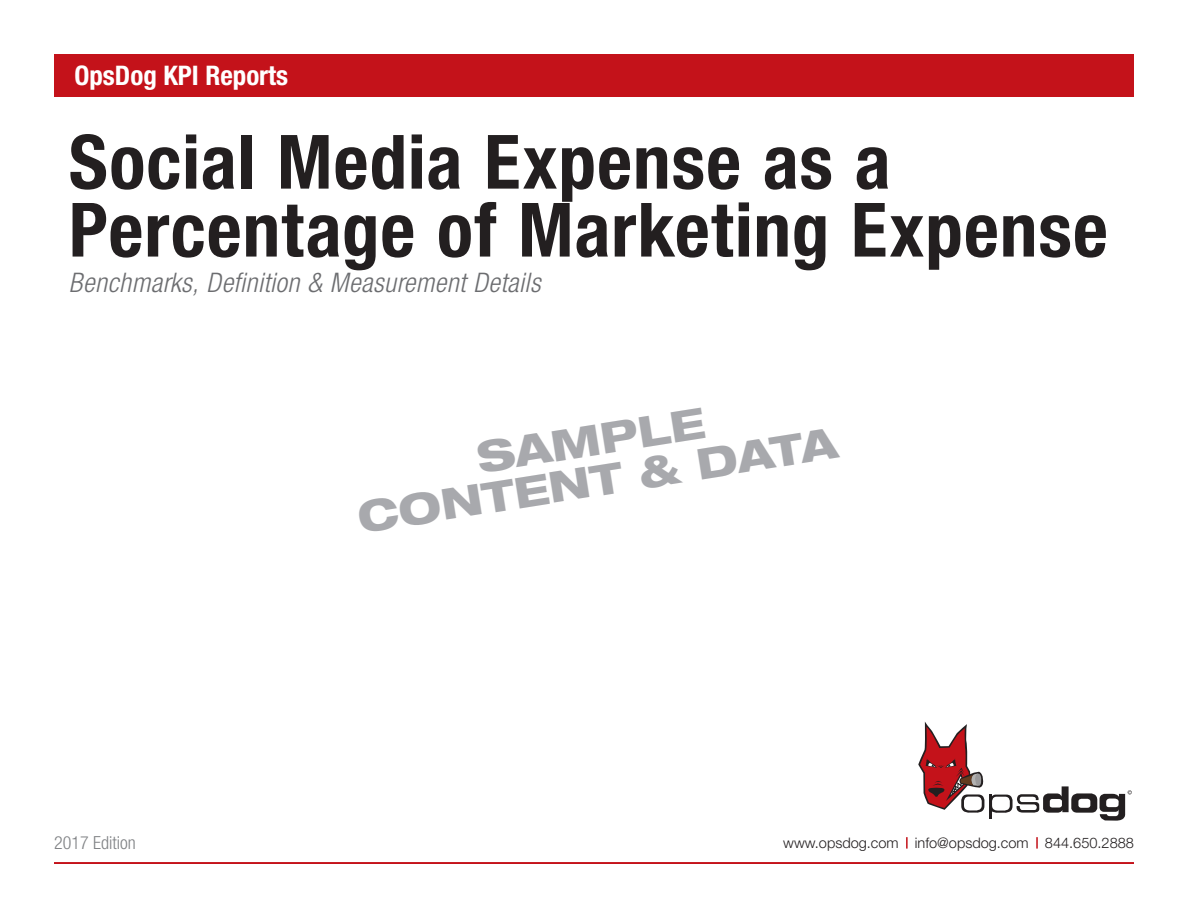
<style>
.page{position:relative;width:1188px;height:918px;background:#fff}
.page>*{position:absolute;margin:0;border:0;box-sizing:border-box;transform-origin:0 0}
.t1{font:700 condensed 75px/67.9px "Helvetica Neue LT Pro";letter-spacing:.015em;color:#231f20}
.t2{font:800 expanded 42.75px/40.5px "Helvetica Neue LT Pro";color:#a8a9ad;text-align:center}
.t3{font:italic 300 condensed 27px "Helvetica Neue LT Pro";letter-spacing:.02em;color:#6c6d70}
.t4{font:700 condensed 27px "Helvetica Neue LT Pro";color:#fff}
.t5{font:300 condensed 18px "Helvetica Neue LT Pro";color:#808285}
.t6{font:300 14.55px "Helvetica Neue LT Pro";color:#231f20}
</style>
<div class="page">
<div style="left:54px;top:54px;width:1080px;height:42px;background:#c4121a"></div>
<hr style="left:54px;top:862px;width:1080px;height:2px;background:#c4121a">
<svg style="left:918px;top:722px;width:214px;height:99px"></svg>
<svg style="left:1036px;top:837px;width:2px;height:12px"></svg>
<svg style="left:906px;top:837px;width:2px;height:12px"></svg>
<p class="t4" style="left:74px;top:59px;width:215px">OpsDog KPI Reports</p>
<p class="t1" style="left:69px;top:127px;width:1041px">Social Media Expense as a<br>Percentage of Marketing Expense</p>
<p class="t3" style="left:69px;top:267px;width:473px">Benchmarks, Definition &amp; Measurement Details</p>
<p class="t5" style="left:54px;top:832px;width:83px">2017 Edition</p>
<p class="t2" style="left:348px;top:457px;width:486px;rotate:-9deg">SAMPLE<br>CONTENT &amp; DATA</p>
<p class="t6" style="left:783px;top:833px;width:352px">www.opsdog.com info@opsdog.com 844.650.2888</p>
</div>
